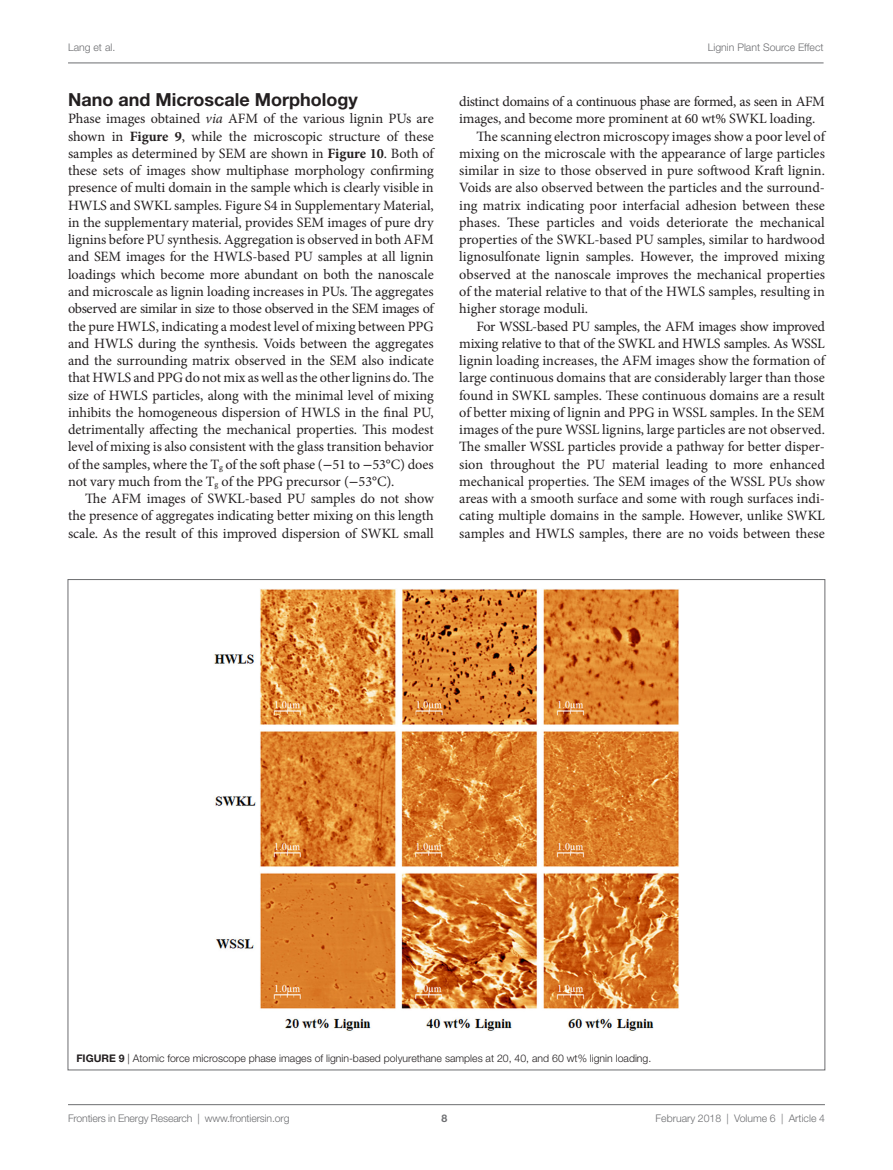
<style>
.page{position:relative;width:893px;height:1170px;background:#fff}
.page>*{position:absolute;margin:0;border:0;box-sizing:border-box;transform-origin:0 0}
.t1{font:700 18px "Helvetica Neue LT Std";color:#231f20}
.t2{font:14.25px/17.2px "Minion Pro";letter-spacing:-.005em;color:#231f20;text-align:justify}
.t3{font:14.25px "Minion Pro";letter-spacing:-.03em;color:#231f20}
.t4{font:14.25px "Minion Pro";letter-spacing:-.025em;color:#231f20}
.t5{font:300 10.5px "Helvetica Neue LT Std";color:#6c6d70}
.t6{font:300 10.5px "Helvetica Neue LT Std";color:#231f20}
.t7{font:700 10.5px "Helvetica Neue LT Std";color:#6c6d70}
.s1{font-style:italic}
.s2{font-weight:700}
.s3{font-family:"STIX General"}
</style>
<div class="page">
<img style="left:214px;top:589px;width:465px;height:442px">
<hr style="left:68px;top:63px;width:756px;height:1px;background:#6c6d70">
<hr style="left:68px;top:1104px;width:757px;height:1px;background:#6c6d70">
<p class="t5" style="left:68px;top:41px;width:49px">Lang et al.</p>
<p class="t5" style="left:708px;top:41px;width:117px">Lignin Plant Source Effect</p>
<p class="t1" style="left:68px;top:88px;width:291px">Nano and Microscale Morphology</p>
<p class="t2" style="left:68px;top:110px;width:367px">Phase images obtained <span class="s1">via</span> AFM of the various lignin PUs are shown in <span class="s2">Figure 9</span>, while the microscopic structure of these samples as determined by SEM are shown in <span class="s2">Figure 10</span>. Both of these sets of images show multiphase morphology confirming presence of multi domain in the sample which is clearly visible in HWLS and SWKL samples. Figure S4 in Supplementary Material, in the supplementary material, provides SEM images of pure dry lignins before PU synthesis. Aggregation is observed in both AFM and SEM images for the HWLS-based PU samples at all lignin loadings which become more abundant on both the nanoscale and microscale as lignin loading increases in PUs. The aggregates observed are similar in size to those observed in the SEM images of the pure HWLS, indicating a modest level of mixing between PPG and HWLS during the synthesis. Voids between the aggregates and the surrounding matrix observed in the SEM also indicate that HWLS and PPG do not mix as well as the other lignins do. The size of HWLS particles, along with the minimal level of mixing inhibits the homogeneous dispersion of HWLS in the final PU, detrimentally affecting the mechanical properties. This modest level of mixing is also consistent with the glass transition behavior of the samples, where the T<sub>g</sub> of the soft phase (<span class="s3">−</span>51 to <span class="s3">−</span>53°C) does not vary much from the T<sub>g</sub> of the PPG precursor (<span class="s3">−</span>53°C).</p>
<p class="t2" style="left:68px;top:490px;width:367px;text-indent:17px">The AFM images of SWKL-based PU samples do not show the presence of aggregates indicating better mixing on this length scale. As the result of this improved dispersion of SWKL small</p>
<p class="t3" style="left:459px;top:92px;width:367px">distinct domains of a continuous phase are formed, as seen in AFM</p>
<p class="t2" style="left:459px;top:110px;width:358px">images, and become more prominent at 60 wt% SWKL loading.</p>
<p class="t2" style="left:476px;top:127px;width:350px">The scanning electron microscopy images show a poor level of</p>
<p class="t2" style="left:459px;top:145px;width:367px">mixing on the microscale with the appearance of large particles</p>
<p class="t2" style="left:459px;top:162px;width:367px">similar in size to those observed in pure softwood Kraft lignin.</p>
<p class="t2" style="left:459px;top:179px;width:367px">Voids are also observed between the particles and the surround-</p>
<p class="t2" style="left:459px;top:196px;width:367px">ing matrix indicating poor interfacial adhesion between these</p>
<p class="t2" style="left:459px;top:214px;width:367px">phases. These particles and voids deteriorate the mechanical</p>
<p class="t2" style="left:459px;top:231px;width:367px">properties of the SWKL-based PU samples, similar to hardwood</p>
<p class="t2" style="left:459px;top:248px;width:367px">lignosulfonate lignin samples. However, the improved mixing</p>
<p class="t2" style="left:459px;top:265px;width:367px">observed at the nanoscale improves the mechanical properties</p>
<p class="t2" style="left:459px;top:283px;width:367px">of the material relative to that of the HWLS samples, resulting in</p>
<p class="t2" style="left:459px;top:300px;width:130px">higher storage moduli.</p>
<p class="t4" style="left:476px;top:316px;width:350px">For WSSL-based PU samples, the AFM images show improved</p>
<p class="t2" style="left:459px;top:335px;width:367px">mixing relative to that of the SWKL and HWLS samples. As WSSL</p>
<p class="t2" style="left:459px;top:352px;width:367px">lignin loading increases, the AFM images show the formation of</p>
<p class="t2" style="left:459px;top:369px;width:367px">large continuous domains that are considerably larger than those</p>
<p class="t2" style="left:459px;top:386px;width:367px">found in SWKL samples. These continuous domains are a result</p>
<p class="t2" style="left:459px;top:404px;width:367px">of better mixing of lignin and PPG in WSSL samples. In the SEM</p>
<p class="t2" style="left:459px;top:421px;width:367px">images of the pure WSSL lignins, large particles are not observed.</p>
<p class="t2" style="left:459px;top:438px;width:367px">The smaller WSSL particles provide a pathway for better disper-</p>
<p class="t2" style="left:459px;top:455px;width:367px">sion throughout the PU material leading to more enhanced</p>
<p class="t2" style="left:459px;top:473px;width:367px">mechanical properties. The SEM images of the WSSL PUs show</p>
<p class="t2" style="left:459px;top:490px;width:367px">areas with a smooth surface and some with rough surfaces indi-</p>
<p class="t2" style="left:459px;top:507px;width:367px">cating multiple domains in the sample. However, unlike SWKL</p>
<p class="t2" style="left:459px;top:524px;width:367px">samples and HWLS samples, there are no voids between these</p>
<p class="t6" style="left:76px;top:1051px;width:576px"><span class="s2">FIG URE 9</span> | Atomic force microscope phase images of lignin-based polyurethane samples at 20, 40, and 60 wt% lignin loading.</p>
<p class="t5" style="left:68px;top:1111px;width:223px">Frontiers in Energy Research | www.frontiersin.org</p>
<p class="t5" style="left:656px;top:1111px;width:171px">February 2018 | Volume 6 | Article 4</p>
<p class="t7" style="left:441px;top:1111px;width:7px">8</p>
</div>
